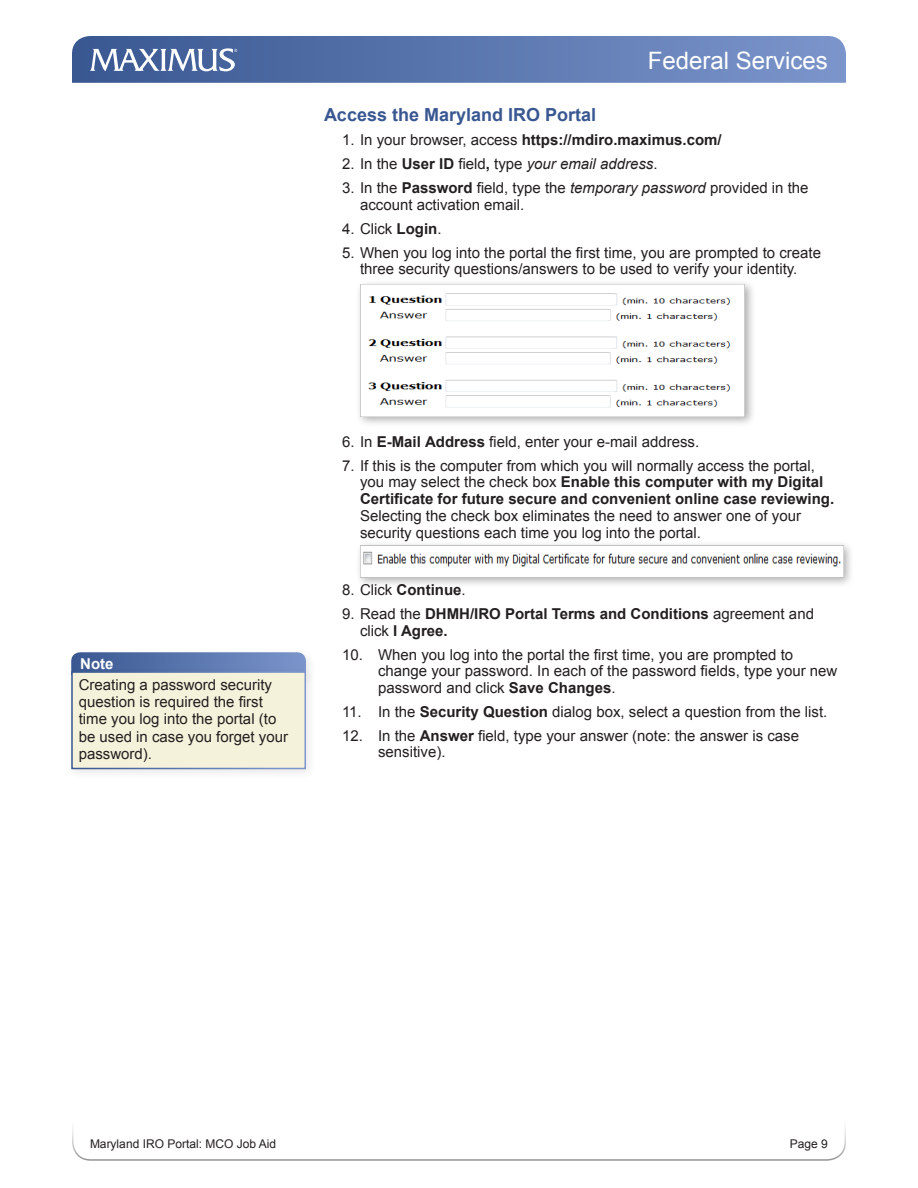
<style>
.page{position:relative;width:918px;height:1188px;background:#fff}
.page>*{position:absolute;margin:0;border:0;box-sizing:border-box;transform-origin:0 0}
.t1{font:24px "Arial";color:#fff}
.Heading_2{font:700 18px "Arial";color:#395791}
.Note{font:15px/16.5px "Arial";color:#231f20}
.t2{font:700 15px/16.5px "Arial";color:#231f20}
.Note-2{font:700 15px "Arial";color:#fff}
.t3{font:12px "Arial";color:#231f20}
.s1{font-weight:400}
.s2{font-weight:700}
.s3{font-style:italic}
</style>
<div class="page">
<svg style="left:72px;top:1127px;width:774px;height:34px"></svg>
<svg style="left:72px;top:36px;width:774px;height:47px;background:#627db2"></svg>
<div style="left:355px;top:279px;width:401px;height:149px;background:#231f20;opacity:.36"></div>
<img style="left:360px;top:284px;width:385px;height:133px">
<div style="left:355px;top:540px;width:499px;height:48px;background:#231f20;opacity:.36"></div>
<img style="left:360px;top:545px;width:483px;height:32px">
<svg style="left:71px;top:652px;width:235px;height:14px;background:#5f7ab0"></svg>
<div style="left:66px;top:666px;width:251px;height:115px;background:#231f20;opacity:.1"></div>
<div style="left:72px;top:672px;width:233px;height:97px;background:#f5f2db"></div>
<div style="left:71px;top:671px;width:235px;height:98px;border:2px solid #fff"></div>
<h1 class="t1" style="left:648px;top:44px;width:182px">Federal Services</h1>
<p class="Heading_2" style="left:324px;top:103px;width:274px">Access the Maryland IRO Portal</p>
<p class="t2" style="left:342px;top:132px;width:381px"><span class="s1">1. In your browser, access</span> https://mdiro.maximus.com/</p>
<p class="Note" style="left:342px;top:156px;width:317px">2. In the <span class="s2">User ID</span> field<span class="s2">,</span> type <span class="s3">your email address</span>.</p>
<p class="Note" style="left:360px;top:180px;width:450px;text-indent:-18px">3. In the <span class="s2">Password</span> field, type the <span class="s3">temporary password</span> provided in the account activation email.</p>
<p class="Note" style="left:342px;top:220px;width:101px">4. Click <span class="s2">Login</span>.</p>
<p class="Note" style="left:342px;top:244px;width:481px;text-align:center">5. When you log into the portal the first time, you are prompted to create three security questions/answers to be used to verify your identity.</p>
<p class="Note-2" style="left:80px;top:654px;width:35px">Note</p>
<p class="Note" style="left:79px;top:676px;width:211px;line-height:17.2px">Creating a password security question is required the first time you log into the portal (to be used in case you forget your password).</p>
<p class="Note" style="left:342px;top:433px;width:359px">6. In <span class="s2">E-Mail Address</span> field, enter your e-mail address.</p>
<p class="Note" style="left:360px;top:457px;width:476px;text-indent:-18px">7. If this is the computer from which you will normally access the portal, you may select the check box <span class="s2">Enable this computer with my Digital Certificate for future secure and convenient online case reviewing.<br></span>Selecting the check box eliminates the need to answer one of your security questions each time you log into the portal.</p>
<p class="Note" style="left:342px;top:582px;width:125px">8. Click <span class="s2">Continue</span>.</p>
<p class="t2" style="left:360px;top:606px;width:456px;text-indent:-18px"><span class="s1">9. Read the</span> DHMH/IRO Portal Terms and Conditions <span class="s1">agreement and click</span> I Agree.</p>
<p class="Note" style="left:378px;top:646px;width:461px;text-indent:-36px">10. When you log into the portal the first time, you are prompted to change your password. In each of the password fields, type your new password and click <span class="s2">Save Changes</span>.</p>
<p class="Note" style="left:342px;top:703px;width:487px">11. In the <span class="s2">Security Question</span> dialog box, select a question from the list.</p>
<p class="Note" style="left:378px;top:727px;width:423px;text-indent:-36px">12. In the <span class="s2">Answer</span> field, type your answer (note: the answer is case sensitive).</p>
<p class="t3" style="left:90px;top:1136px;width:188px">Maryland IRO Portal: MCO Job Aid</p>
<p class="t3" style="left:790px;top:1136px;width:40px">Page 9</p>
</div>
